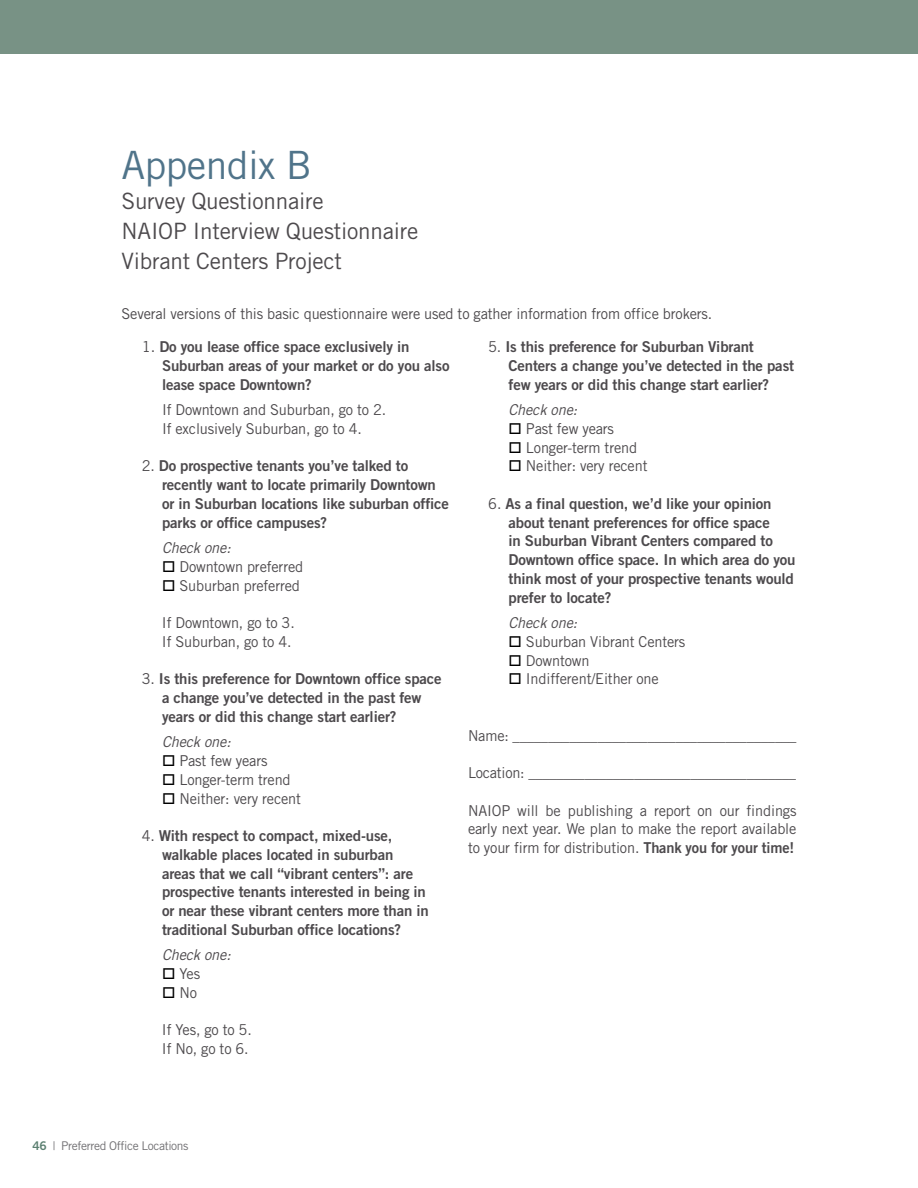
<style>
.page{position:relative;width:918px;height:1188px;background:#fff}
.page>*{position:absolute;margin:0;border:0;box-sizing:border-box;transform-origin:0 0}
.t1{font:39px "Trade Gothic LT Std";letter-spacing:-.015em;color:#50748a}
.t2{font:22.5px/30px "Trade Gothic LT Std";letter-spacing:-.01em;color:#4d4a4d}
.t3{font:15px/18.8px "Trade Gothic LT Std Bd 2";letter-spacing:-.01em;color:#4d4a4d}
.t4{font:15px/18.8px "Trade Gothic LT Std";letter-spacing:-.01em;color:#4d4a4d}
.t5{font:italic 15px "Trade Gothic LT Std";letter-spacing:-.01em;color:#4d4a4d}
.t6{font:12px "Trade Gothic LT Std";letter-spacing:-.03em;color:#717073}
.s1{font-family:"Trade Gothic LT Std"}
.s2{color:#000}
.s3{font-family:"Trade Gothic LT Std Bd 2"}
.s4{font-family:"Trade Gothic LT Std Bd 2";color:#5c8071}
</style>
<div class="page">
<div style="left:0;top:0;width:918px;height:54px;background:#789285"></div>
<h1 class="t1" style="left:122px;top:142px;width:192px">Appendix B</h1>
<h2 class="t2" style="left:122px;top:186px;width:298px">Survey Questionnaire<br>NAIOP Interview Questionnaire<br>Vibrant Centers Project</h2>
<p class="t4" style="left:122px;top:304px;width:592px">Several versions of this basic questionnaire were used to gather information from office brokers.</p>
<p class="t3" style="left:162px;top:337px;width:289px;text-indent:-20px"><span class="s1">1.</span> Do you lease office space exclusively in<br>Suburban areas of your market or do you also lease space Downtown?</p>
<p class="t4" style="left:162px;top:400px;width:226px">If Downtown and Suburban, go to 2.<br>If exclusively Suburban, go to 4.</p>
<p class="t3" style="left:162px;top:456px;width:289px;text-indent:-20px"><span class="s1">2.</span> Do prospective tenants you’ve talked to recently want to locate primarily Downtown or in Suburban locations like suburban office parks or office campuses?</p>
<p class="t5" style="left:162px;top:539px;width:70px">Check one:</p>
<p class="t4" style="left:162px;top:557px;width:143px"><span class="s2">□</span> Downtown preferred</p>
<p class="t4" style="left:162px;top:576px;width:140px"><span class="s2">□</span> Suburban preferred</p>
<p class="t4" style="left:162px;top:613px;width:134px">If Downtown, go to 3.<br>If Suburban, go to 4.</p>
<p class="t3" style="left:162px;top:669px;width:281px;text-indent:-20px"><span class="s1">3.</span> Is this preference for Downtown office space a change you’ve detected in the past few years or did this change start earlier?</p>
<p class="t5" style="left:162px;top:733px;width:70px">Check one:</p>
<p class="t4" style="left:162px;top:751px;width:107px"><span class="s2">□</span> Past few years</p>
<p class="t4" style="left:162px;top:770px;width:130px"><span class="s2">□</span> Longer-term trend</p>
<p class="t4" style="left:162px;top:789px;width:141px"><span class="s2">□</span> Neither: very recent</p>
<p class="t3" style="left:162px;top:826px;width:268px;text-indent:-20px"><span class="s1">4.</span> With respect to compact, mixed-use, walkable places located in suburban areas that we call “vibrant centers”: are prospective tenants interested in being in or near these vibrant centers more than in traditional Suburban office locations?</p>
<p class="t5" style="left:162px;top:946px;width:70px">Check one:</p>
<p class="t4" style="left:162px;top:964px;width:40px"><span class="s2">□</span> Yes</p>
<p class="t4" style="left:162px;top:983px;width:37px"><span class="s2">□</span> No</p>
<p class="t4" style="left:162px;top:1021px;width:91px">If Yes, go to 5.<br>If No, go to 6.</p>
<p class="t3" style="left:509px;top:337px;width:287px;text-indent:-20px"><span class="s1">5.</span> Is this preference for Suburban Vibrant<br>Centers a change you’ve detected in the past few years or did this change start earlier?</p>
<p class="t5" style="left:508px;top:401px;width:70px">Check one:</p>
<p class="t4" style="left:508px;top:419px;width:107px"><span class="s2">□</span> Past few years</p>
<p class="t4" style="left:508px;top:438px;width:130px"><span class="s2">□</span> Longer-term trend</p>
<p class="t4" style="left:508px;top:457px;width:141px"><span class="s2">□</span> Neither: very recent</p>
<p class="t3" style="left:509px;top:494px;width:289px;text-indent:-20px"><span class="s1">6.</span> As a final question, we’d like your opinion about tenant preferences for office space<br>in Suburban Vibrant Centers compared to Downtown office space. In which area do you think most of your prospective tenants would prefer to locate?</p>
<p class="t5" style="left:508px;top:614px;width:70px">Check one:</p>
<p class="t4" style="left:508px;top:632px;width:178px"><span class="s2">□</span> Suburban Vibrant Centers</p>
<p class="t4" style="left:508px;top:651px;width:83px"><span class="s2">□</span> Downtown</p>
<p class="t4" style="left:508px;top:670px;width:152px"><span class="s2">□</span> Indifferent/Either one</p>
<p class="t4" style="left:468px;top:726px;width:330px">Name: ________________________________________</p>
<p class="t4" style="left:468px;top:763px;width:330px">Location: ______________________________________</p>
<p class="t4" style="left:468px;top:801px;width:330px;text-align:justify">NAIOP will be publishing a report on our findings early next year. We plan to make the report available to your firm for distribution. <span class="s3">Thank you for your time!</span></p>
<p class="t6" style="left:33px;top:1139px;width:158px"><span class="s4">46</span> | Preferred Office Locations</p>
</div>
